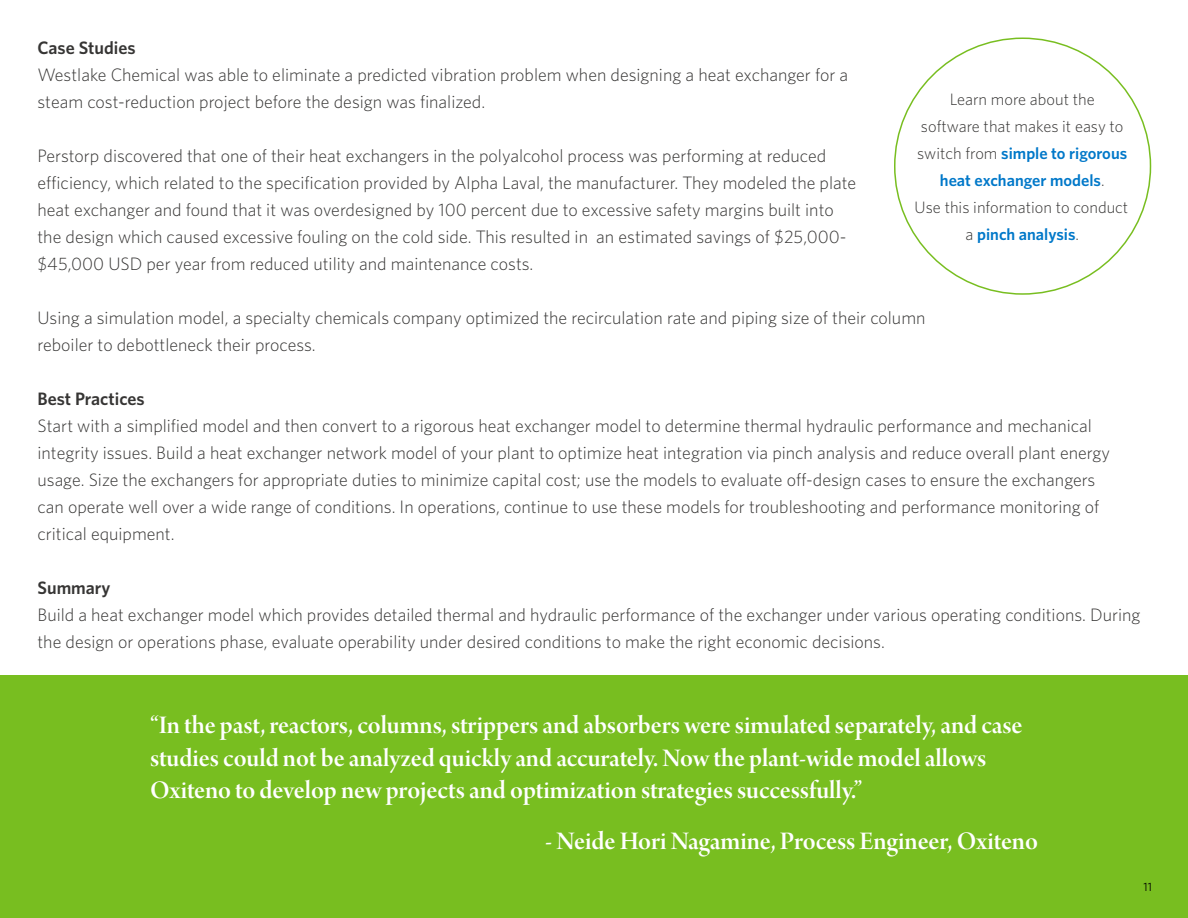
<style>
.page{position:relative;width:1188px;height:918px;background:#fff}
.page>*{position:absolute;margin:0;border:0;box-sizing:border-box;transform-origin:0 0}
.t1{font:27px/32.4px "Arno Pro Smbd Display";letter-spacing:-.005em;color:#fff}
.t2{font:300 18px/27px "Whitney";color:#363534}
.t3{font:600 18px "Whitney";color:#363534}
.t4{font:300 16.5px/27px "Whitney";color:#363534;text-align:center}
.t5{font:12px "Whitney";color:#000}
.s1{font-weight:600;color:#0078c9}
</style>
<div class="page">
<div style="left:0;top:675px;width:1188px;height:243px;background:#78be20"></div>
<p class="t3" style="left:38px;top:36px;width:100px">Case Studies</p>
<p class="t2" style="left:38px;top:61px;width:812px">Westlake Chemical was able to eliminate a predicted vibration problem when designing a heat exchanger for a steam cost-reduction project before the design was finalized.</p>
<p class="t2" style="left:38px;top:142px;width:820px">Perstorp discovered that one of their heat exchangers in the polyalcohol process was performing at reduced efficiency, which related to the specification provided by Alpha Laval, the manufacturer. They modeled the plate heat exchanger and found that it was overdesigned by 100 percent due to excessive safety margins built into the design which caused excessive fouling on the cold side. This resulted in an estimated savings of $25,000- $45,000 USD per year from reduced utility and maintenance costs.</p>
<p class="t2" style="left:38px;top:304px;width:889px">Using a simulation model, a specialty chemicals company optimized the recirculation rate and piping size of their column reboiler to debottleneck their process.</p>
<p class="t3" style="left:38px;top:387px;width:109px">Best Practices</p>
<p class="t2" style="left:38px;top:412px;width:1074px">Start with a simplified model and then convert to a rigorous heat exchanger model to determine thermal hydraulic performance and mechanical integrity issues. Build a heat exchanger network model of your plant to optimize heat integration via pinch analysis and reduce overall plant energy usage. Size the exchangers for appropriate duties to minimize capital cost; use the models to evaluate off-design cases to ensure the exchangers can operate well over a wide range of conditions. In operations, continue to use these models for troubleshooting and performance monitoring of critical equipment.</p>
<p class="t3" style="left:38px;top:576px;width:75px">Summary</p>
<p class="t2" style="left:38px;top:601px;width:1105px">Build a heat exchanger model which provides detailed thermal and hydraulic performance of the exchanger under various operating conditions. During the design or operations phase, evaluate operability under desired conditions to make the right economic decisions.</p>
<p class="t4" style="left:915px;top:85px;width:215px">Learn more about the<br>software that makes it easy to switch from <span class="s1">simple to rigorous heat exchanger models</span>.<br>Use this information to conduct a <span class="s1">pinch analysis</span>.</p>
<p class="t1" style="left:150px;top:711px;width:874px">“In the past, reactors, columns, strippers and absorbers were simulated separately, and case studies could not be analyzed quickly and accurately. Now the plant-wide model allows<br>Oxiteno to develop new projects and optimization strategies successfully.”</p>
<h1 class="t1" style="left:545px;top:827px;width:494px">- Neide Hori Nagamine, Process Engineer, Oxiteno</h1>
<p class="t5" style="left:1143px;top:879px;width:10px">11</p>
</div>
